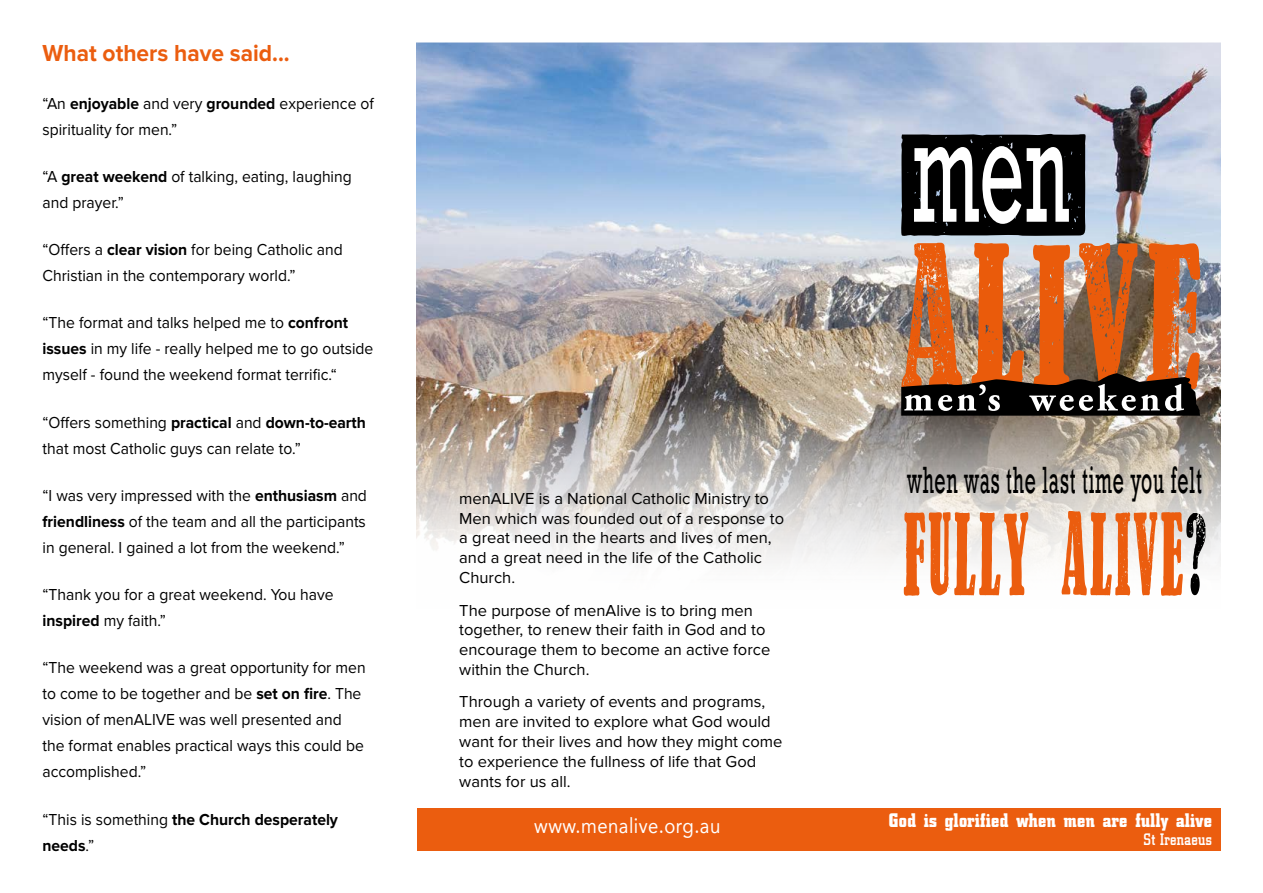
<style>
.page{position:relative;width:1263px;height:893px;background:#fff}
.page>*{position:absolute;margin:0;border:0;box-sizing:border-box;transform-origin:0 0}
.t1{font:119.1px "Reprise Title";color:#eb5d0f;scale:.5 1}
.t2{font:39px "Rockwell";letter-spacing:.04em;color:#000;scale:.5 1}
.t3{font:700 24px "Proxima Nova";color:#eb5d0f;scale:.95 1}
.t4{font:21px "Avenir";letter-spacing:.025em;color:#fff;scale:.88 1}
.t5{font:700 19.5px "City";letter-spacing:.025em;color:#fff;scale:.88 1}
.t6{font:16.5px/26px "Proxima Nova";color:#000;scale:.95 1}
.t7{font:16.5px/19.8px "Proxima Nova";color:#000}
.t8{font:700 16.5px/26px "Proxima Nova";color:#000;scale:.95 1}
.t9{font:500 16.5px "City";letter-spacing:.025em;color:#fff;scale:.88 1}
.s1{font-weight:700}
.s2{font-weight:400}
.s3{color:#000}
</style>
<div class="page">
<img style="left:417px;top:43px;width:803px;height:521px">
<svg style="left:901px;top:134px;width:185px;height:102px"></svg>
<img style="left:901px;top:243px;width:299px;height:173px">
<div style="left:417px;top:808px;width:803px;height:42px;background:#eb5d0f"></div>
<h3 class="t3" style="left:43px;top:40px;width:262px">What others have said...</h3>
<p class="t6" style="left:43px;top:91px;width:350px">“An <span class="s1">enjoyable</span> and very <span class="s1">grounded</span> experience of spirituality for men.”</p>
<p class="t6" style="left:43px;top:164px;width:327px">“A <span class="s1">great weekend</span> of talking, eating, laughing and prayer.”</p>
<p class="t6" style="left:43px;top:237px;width:318px">“Offers a <span class="s1">clear vision</span> for being Catholic and<br>Christian in the contemporary world.”</p>
<p class="t6" style="left:43px;top:310px;width:350px">“The format and talks helped me to <span class="s1">confront issues</span> in my life - really helped me to go outside myself - found the weekend format terrific.“</p>
<p class="t6" style="left:43px;top:409px;width:342px">“Offers something <span class="s1">practical</span> and <span class="s1">down-to-earth </span>that most Catholic guys can relate to.”</p>
<p class="t6" style="left:43px;top:483px;width:343px;text-align:justify">“I was very impressed with the <span class="s1">enthusiasm</span> and <span class="s1">friendliness</span> of the team and all the participants in general. I gained a lot from the weekend.”</p>
<p class="t6" style="left:43px;top:582px;width:308px">“Thank you for a great weekend. You have <span class="s1">inspired</span> my faith.”</p>
<p class="t6" style="left:43px;top:655px;width:342px">“The weekend was a great opportunity for men to come to be together and be <span class="s1">set on fire</span>. The vision of menALIVE was well presented and the format enables practical ways this could be accomplished.”</p>
<p class="t8" style="left:43px;top:806px;width:313px"><span class="s2">“This is something</span> the Church desperately needs<span class="s2">.”</span></p>
<p class="t7" style="left:459px;top:489px;width:326px">menALIVE is a National Catholic Ministry to Men which was founded out of a response to a great need in the hearts and lives of men, and a great need in the life of the Catholic Church.</p>
<p class="t7" style="left:459px;top:600px;width:312px">The purpose of menAlive is to bring men together, to renew their faith in God and to encourage them to become an active force within the Church.</p>
<p class="t7" style="left:459px;top:692px;width:325px">Through a variety of events and programs, men are invited to explore what God would want for their lives and how they might come to experience the fullness of life that God wants for us all.</p>
<h2 class="t2" style="left:907px;top:457px;width:591px">when was the last time you felt</h2>
<h1 class="t1" style="left:902px;top:493px;width:612px">FULLY ALIVE<span class="s3">?</span></h1>
<p class="t4" style="left:534px;top:809px;width:213px">www.menalive.org.au</p>
<p class="t5" style="left:889px;top:809px;width:369px">God is glorified when men are fully alive</p>
<p class="t9" style="left:1143px;top:830px;width:79px">St Irenaeus</p>
</div>
